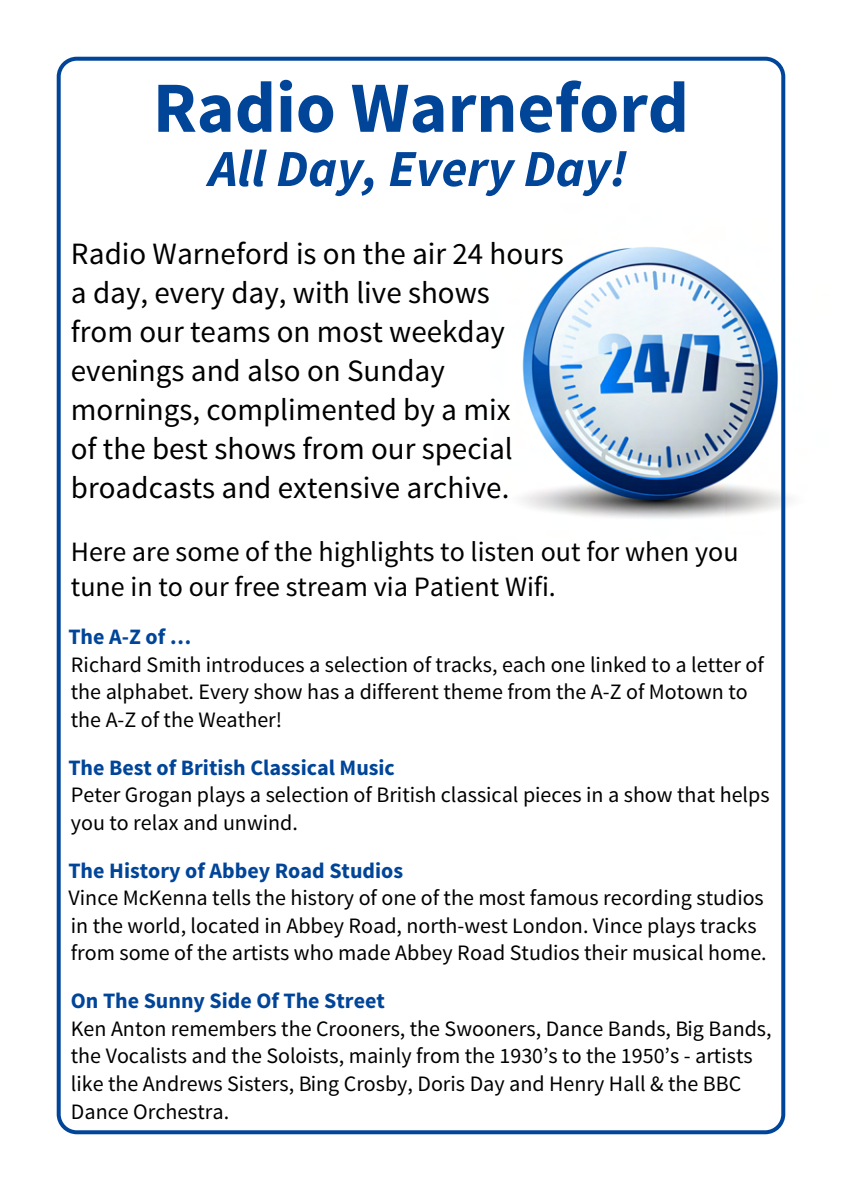
<style>
.page{position:relative;width:842px;height:1191px;background:#fff}
.page>*{position:absolute;margin:0;border:0;box-sizing:border-box;transform-origin:0 0}
.t1{font:700 72px "Source Sans Pro";color:#014599}
.t2{font:italic 700 52px "Source Sans Pro";color:#014599}
.t3{font:31px/39px "Source Sans Pro";color:#000}
.t4{font:28px/35.2px "Source Sans Pro";color:#000}
.t5{font:22px/27.6px "Source Sans Pro";color:#000}
.t6{font:700 22px "Source Sans Pro";color:#014599}
</style>
<div class="page">
<img style="left:522px;top:203px;width:268px;height:339px">
<div style="left:57px;top:57px;width:728px;height:1077px;border:4px solid #014599;border-radius:18px"></div>
<h1 class="t1" style="left:153px;top:78px;width:538px">Radio Warneford</h1>
<h2 class="t2" style="left:209px;top:147px;width:420px">All Day, Every Day!</h2>
<h3 class="t3" style="left:71px;top:237px;width:494px">Radio Warneford is on the air 24 hours a day, every day, with live shows<br>from our teams on most weekday evenings and also on Sunday mornings, complimented by a mix<br>of the best shows from our special broadcasts and extensive archive.</h3>
<p class="t4" style="left:71px;top:536px;width:669px">Here are some of the highlights to listen out for when you tune in to our free stream via Patient Wifi.</p>
<p class="t6" style="left:68px;top:627px;width:124px">The A-Z of …</p>
<p class="t5" style="left:71px;top:652px;width:694px">Richard Smith introduces a selection of tracks, each one linked to a letter of the alphabet. Every show has a different theme from the A-Z of Motown to the A-Z of the Weather!</p>
<p class="t6" style="left:68px;top:758px;width:328px">The Best of British Classical Music</p>
<p class="t5" style="left:71px;top:783px;width:700px">Peter Grogan plays a selection of British classical pieces in a show that helps you to relax and unwind.</p>
<p class="t6" style="left:68px;top:861px;width:336px">The History of Abbey Road Studios</p>
<p class="t5" style="left:69px;top:886px;width:700px">Vince McKenna tells the history of one of the most famous recording studios in the world, located in Abbey Road, north-west London. Vince plays tracks from some of the artists who made Abbey Road Studios their musical home.</p>
<p class="t6" style="left:71px;top:991px;width:315px">On The Sunny Side Of The Street</p>
<p class="t5" style="left:71px;top:1016px;width:702px">Ken Anton remembers the Crooners, the Swooners, Dance Bands, Big Bands, the Vocalists and the Soloists, mainly from the 1930’s to the 1950’s - artists like the Andrews Sisters, Bing Crosby, Doris Day and Henry Hall &amp; the BBC Dance Orchestra.</p>
</div>
